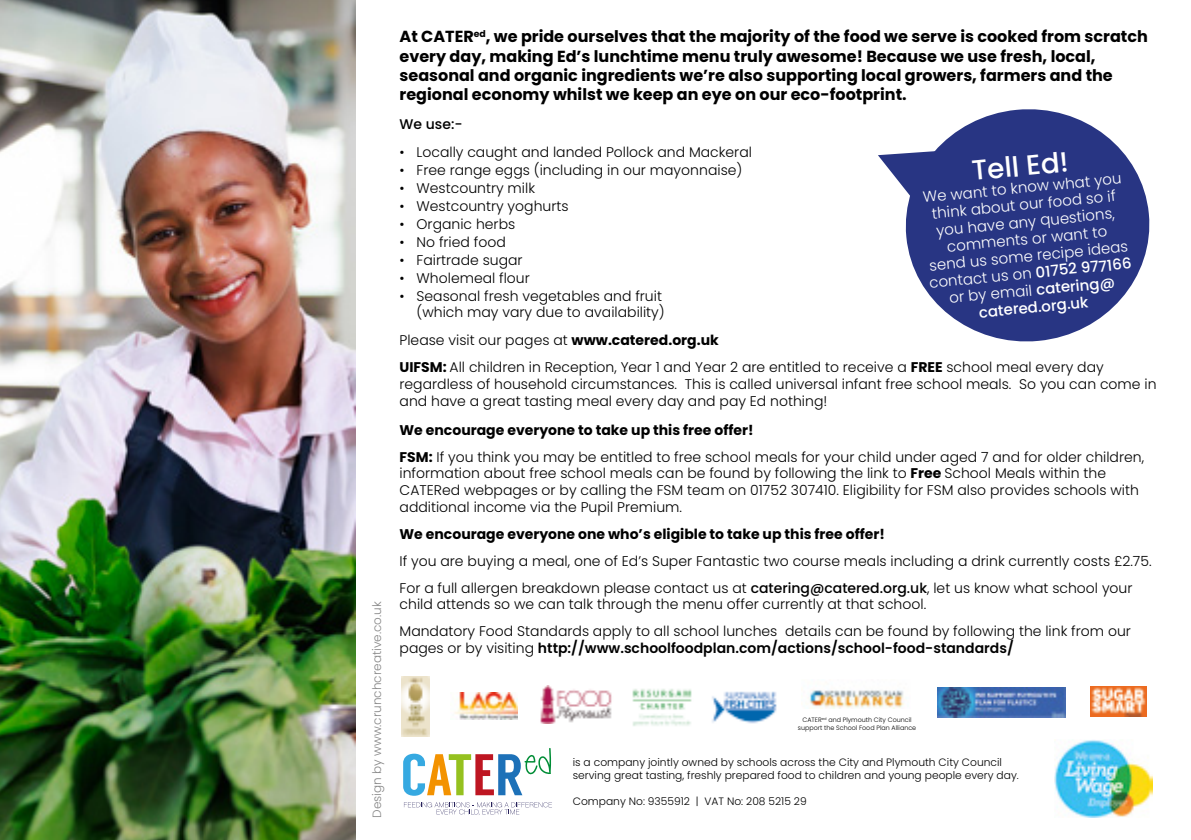
<style>
.page{position:relative;width:1191px;height:840px;background:#fff}
.page>*{position:absolute;margin:0;border:0;box-sizing:border-box;transform-origin:0 0}
.t1{font:500 27.8px "Poppins";color:#fff}
.t2{font:700 16px/19.2px "Poppins";color:#000}
.t3{font:300 15px/17.2px "Poppins";color:#fff;text-align:center}
.t4{font:300 14px/16.8px "Poppins";color:#000}
.t5{font:700 14px "Poppins";color:#000}
.t6{font:500 14px "Poppins";color:#000}
.t7{font:300 12px "Poppins";color:#878787}
.t8{font:300 10.6px/12.8px "Poppins";color:#000}
.t9{font:300 6.4px/7.6px "Poppins";color:#000;text-align:center}
.s1{font-weight:700}
.s2{font-weight:500}
.s3{font-weight:600}
</style>
<div class="page">
<img style="left:1054px;top:739px;width:98px;height:78px">
<svg style="left:403px;top:748px;width:148px;height:47px"></svg>
<svg style="left:404px;top:802px;width:148px;height:12px"></svg>
<svg style="left:905px;top:109px;width:245px;height:233px;fill:#283583"></svg>
<svg style="left:878px;top:149px;width:79px;height:61px"></svg>
<img style="left:401px;top:676px;width:29px;height:60px">
<img style="left:454px;top:692px;width:64px;height:27px">
<img style="left:712px;top:691px;width:65px;height:33px">
<img style="left:540px;top:685px;width:72px;height:38px">
<img style="left:1090px;top:686px;width:56px;height:30px">
<img style="left:810px;top:690px;width:94px;height:18px">
<img style="left:937px;top:687px;width:128px;height:29px">
<img style="left:632px;top:689px;width:60px;height:37px">
<img style="left:0;top:0;width:355px;height:839px">
<p class="t7" style="left:370px;top:817px;width:218px;rotate:-90deg">Design by www.crunchcreative.co.uk</p>
<p class="t2" style="left:399px;top:27px;width:750px">At CATER<sup>ed</sup>, we pride ourselves that the majority of the food we serve is cooked from scratch every day, making Ed’s lunchtime menu truly awesome! Because we use fresh, local, seasonal and organic ingredients we’re also supporting local growers, farmers and the regional economy whilst we keep an eye on our eco-footprint.</p>
<p class="t6" style="left:399px;top:116px;width:65px">We use:-</p>
<p class="t4" style="left:399px;top:144px;width:354px">• Locally caught and landed Pollock and Mackeral</p>
<p class="t4" style="left:399px;top:162px;width:344px">• Free range eggs (including in our mayonnaise)</p>
<p class="t4" style="left:399px;top:179px;width:137px">• Westcountry milk</p>
<p class="t4" style="left:399px;top:197px;width:171px">• Westcountry yoghurts</p>
<p class="t4" style="left:399px;top:215px;width:117px">• Organic herbs</p>
<p class="t4" style="left:399px;top:233px;width:108px">• No fried food</p>
<p class="t4" style="left:399px;top:251px;width:125px">• Fairtrade sugar</p>
<p class="t4" style="left:399px;top:269px;width:132px">• Wholemeal flour</p>
<p class="t4" style="left:399px;top:287px;width:267px;text-align:right">• Seasonal fresh vegetables and fruit (which may vary due to availability)</p>
<p class="t4" style="left:399px;top:332px;width:321px">Please visit our pages at <span class="s1">www.catered.org.uk</span></p>
<p class="t4" style="left:399px;top:359px;width:758px"><span class="s1">UIFSM:</span> All children in Reception, Year 1 and Year 2 are entitled to receive a <span class="s1">FREE</span> school meal every day regardless of household circumstances. This is called universal infant free school meals. So you can come in and have a great tasting meal every day and pay Ed nothing!</p>
<p class="t5" style="left:399px;top:421px;width:355px">We encourage everyone to take up this free offer!</p>
<p class="t4" style="left:399px;top:448px;width:746px"><span class="s1">FSM:</span> If you think you may be entitled to free school meals for your child under aged 7 and for older children, information about free school meals can be found by following the link to <span class="s1">Free</span> School Meals within the CATERed webpages or by calling the FSM team on 01752 307410. Eligibility for FSM also provides schools with additional income via the Pupil Premium.</p>
<p class="t5" style="left:399px;top:525px;width:487px">We encourage everyone one who’s eligible to take up this free offer!</p>
<p class="t4" style="left:399px;top:552px;width:753px">If you are buying a meal, one of Ed’s Super Fantastic two course meals including a drink currently costs £2.75.</p>
<p class="t4" style="left:399px;top:579px;width:734px">For a full allergen breakdown please contact us at <span class="s2">catering@catered.org.uk</span>, let us know what school your child attends so we can talk through the menu offer currently at that school.</p>
<p class="t4" style="left:399px;top:622px;width:733px">Mandatory Food Standards apply to all school lunches details can be found by following the link from our pages or by visiting <span class="s3">http://www.schoolfoodplan.com/actions/school-food-standards/</span></p>
<p class="t1" style="left:970px;top:155px;width:99px;rotate:-6deg">Tell Ed!</p>
<p class="t3" style="left:921px;top:188px;width:204px;rotate:-5deg">We want to know what you think about our food so if you have any questions, comments or want to<br>send us some recipe ideas contact us on <span class="s2">01752 977166 </span>or by email <span class="s2">catering@ catered.org.uk</span></p>
<p class="t9" style="left:798px;top:716px;width:120px">CATER<sup>ed</sup> and Plymouth City Council support the School Food Plan Alliance</p>
<p class="t8" style="left:573px;top:756px;width:447px">is a company jointly owned by schools across the City and Plymouth City Council serving great tasting, freshly prepared food to children and young people every day.</p>
<p class="t8" style="left:573px;top:794px;width:235px">Company No: 9355912 | VAT No: 208 5215 29</p>
</div>
